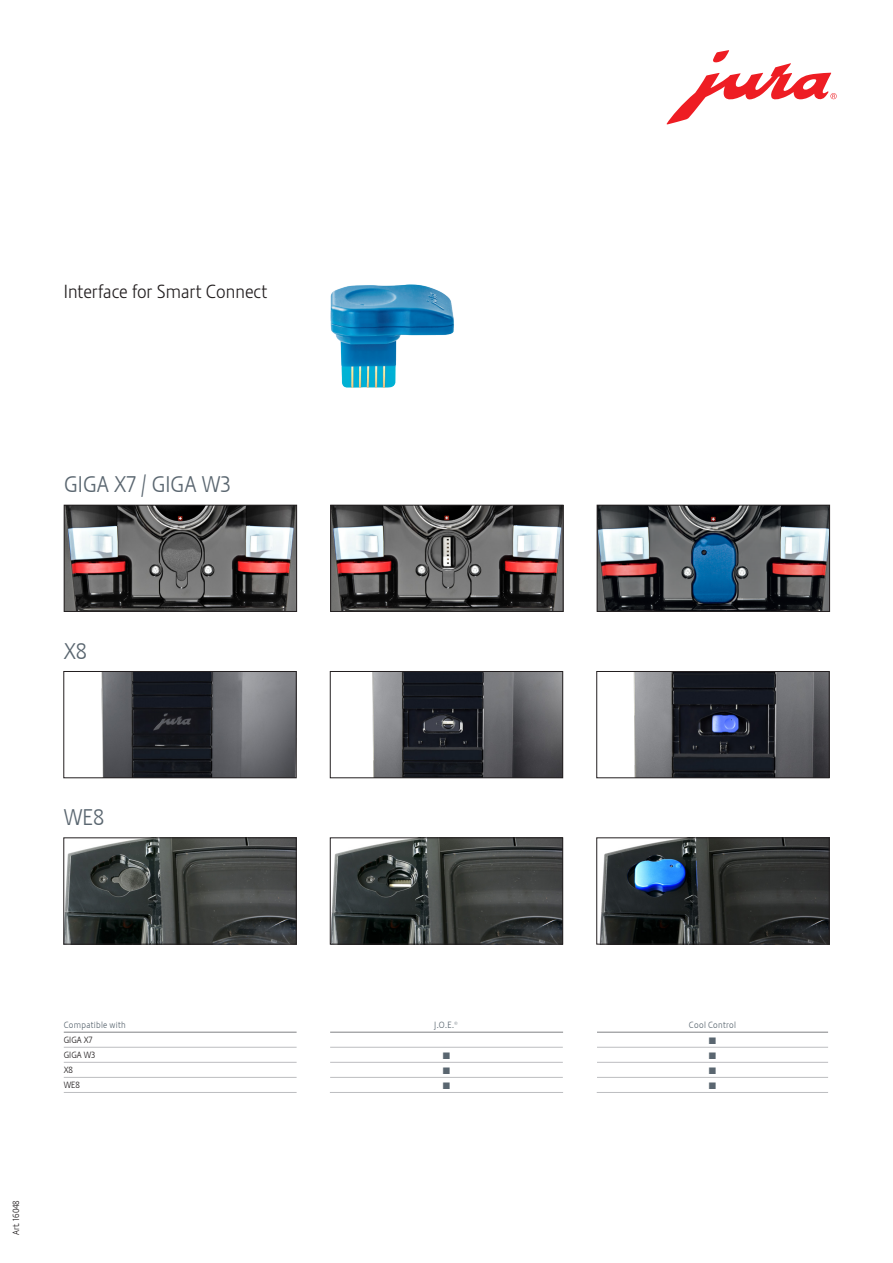
<style>
.page{position:relative;width:893px;height:1263px;background:#fff}
.page>*{position:absolute;margin:0;border:0;box-sizing:border-box;transform-origin:0 0}
.t1{font:22.5px "Stalemate LF Light";letter-spacing:.005em;color:#5a6670}
.t2{font:18.75px "Stalemate Pro 2 J Light";color:#231f20}
.t3{font:9px "Stalemate LF Light";letter-spacing:.035em;color:#5a6670}
.Absatzformat_1{font:9px "Stalemate LF Light";color:#231f20}
</style>
<div class="page">
<svg style="left:666px;top:50px;width:171px;height:74px"></svg>
<hr style="left:64px;top:1047px;width:233px;height:1px;background:#bcbdc0">
<hr style="left:330px;top:1047px;width:233px;height:1px;background:#bcbdc0">
<hr style="left:597px;top:1047px;width:231px;height:1px;background:#bcbdc0">
<hr style="left:64px;top:1062px;width:233px;height:1px;background:#bcbdc0">
<hr style="left:330px;top:1062px;width:233px;height:1px;background:#bcbdc0">
<hr style="left:597px;top:1062px;width:231px;height:1px;background:#bcbdc0">
<hr style="left:64px;top:1077px;width:233px;height:1px;background:#bcbdc0">
<hr style="left:330px;top:1077px;width:233px;height:1px;background:#bcbdc0">
<hr style="left:597px;top:1077px;width:231px;height:1px;background:#bcbdc0">
<hr style="left:64px;top:1092px;width:233px;height:1px;background:#bcbdc0">
<hr style="left:330px;top:1092px;width:233px;height:1px;background:#bcbdc0">
<hr style="left:597px;top:1092px;width:231px;height:1px;background:#bcbdc0">
<hr style="left:64px;top:1032px;width:233px;height:1px;background:#808285">
<hr style="left:330px;top:1032px;width:233px;height:1px;background:#808285">
<hr style="left:597px;top:1032px;width:231px;height:1px;background:#808285">
<img style="left:66px;top:507px;width:229px;height:103px">
<div style="left:64px;top:505px;width:233px;height:107px;border:1px solid #231f20"></div>
<img style="left:332px;top:507px;width:229px;height:103px">
<div style="left:330px;top:505px;width:233px;height:107px;border:1px solid #231f20"></div>
<img style="left:599px;top:507px;width:229px;height:103px">
<div style="left:597px;top:505px;width:233px;height:107px;border:1px solid #231f20"></div>
<img style="left:101px;top:673px;width:194px;height:103px">
<div style="left:63px;top:671px;width:234px;height:107px;border:1px solid #231f20"></div>
<img style="left:372px;top:673px;width:189px;height:103px">
<div style="left:330px;top:671px;width:233px;height:107px;border:1px solid #231f20"></div>
<img style="left:633px;top:673px;width:195px;height:103px">
<div style="left:596px;top:671px;width:234px;height:107px;border:1px solid #231f20"></div>
<img style="left:65px;top:839px;width:230px;height:103px">
<div style="left:63px;top:837px;width:234px;height:107px;border:1px solid #231f20"></div>
<img style="left:332px;top:839px;width:229px;height:103px">
<div style="left:330px;top:837px;width:233px;height:107px;border:1px solid #231f20"></div>
<img style="left:599px;top:839px;width:229px;height:103px">
<div style="left:596px;top:837px;width:234px;height:107px;border:1px solid #231f20"></div>
<img style="left:330px;top:284px;width:124px;height:104px">
<p class="t2" style="left:64px;top:280px;width:205px">Interface for Smart Connect</p>
<p class="t1" style="left:64px;top:471px;width:168px">GIGA X7 / GIGA W3</p>
<p class="t1" style="left:64px;top:638px;width:25px">X8</p>
<p class="t1" style="left:64px;top:804px;width:42px">WE8</p>
<p class="t3" style="left:64px;top:1019px;width:64px">Compatible with</p>
<p class="t3" style="left:434px;top:1019px;width:26px">J.O.E.®</p>
<p class="t3" style="left:689px;top:1019px;width:49px">Cool Control</p>
<p class="Absatzformat_1" style="left:64px;top:1034px;width:30px">GIGA X7</p>
<p class="Absatzformat_1" style="left:64px;top:1049px;width:33px">GIGA W3</p>
<p class="Absatzformat_1" style="left:64px;top:1064px;width:11px">X8</p>
<p class="Absatzformat_1" style="left:64px;top:1079px;width:18px">WE8</p>
<p class="Absatzformat_1" style="left:11px;top:1235px;width:37px;rotate:-90deg">Art. 16048</p>
</div>
